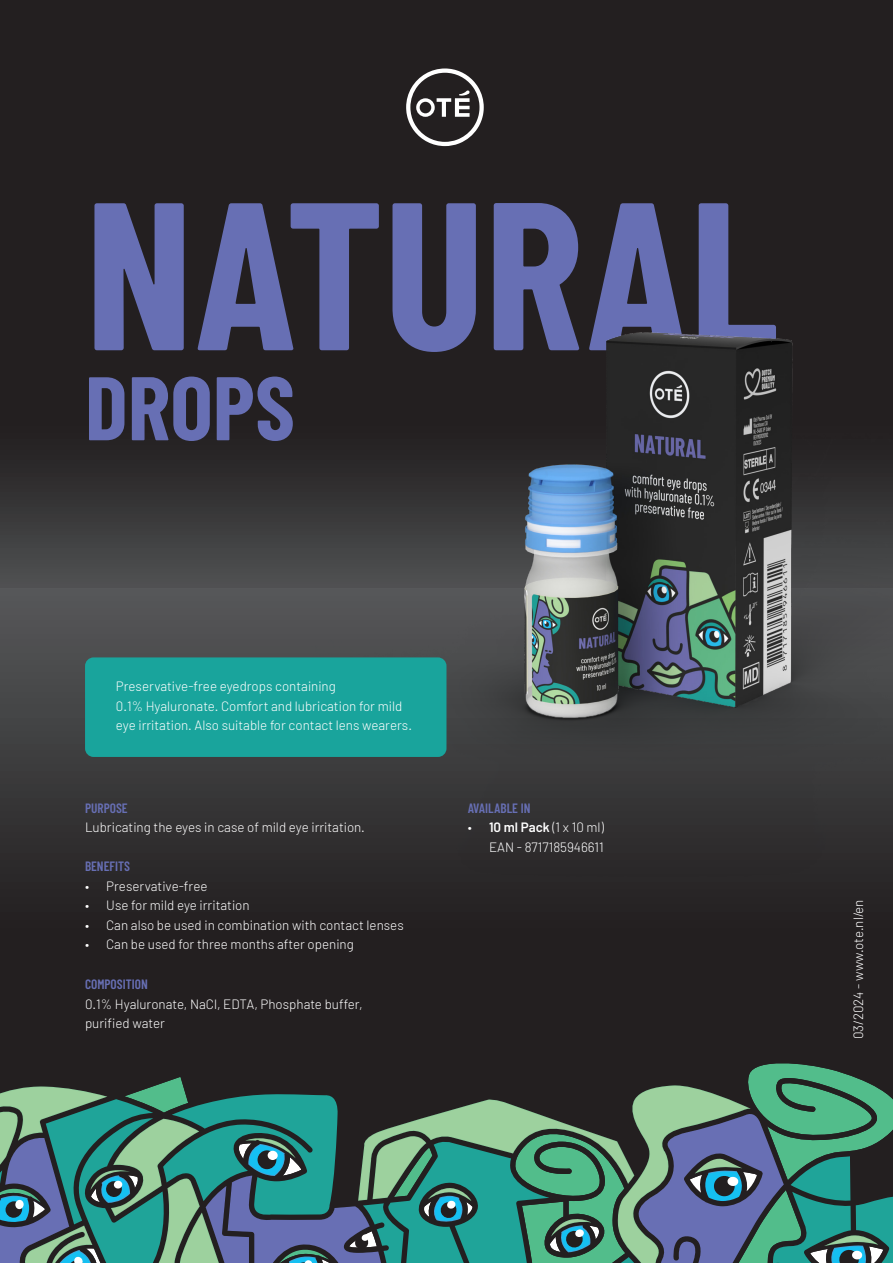
<style>
.page{position:relative;width:893px;height:1263px;background:#231f20}
.page>*{position:absolute;margin:0;border:0;box-sizing:border-box;transform-origin:0 0}
.t1{font:700 210px "Barlow Condensed";color:#676fb4}
.t2{font:700 90px "Barlow Condensed";color:#676fb4}
.t3{font:300 13.5px "Barlow";color:#fff}
.t4{font:600 13.5px "Barlow Condensed";color:#676fb4}
.s1{font-weight:600}
</style>
<div class="page">
<svg style="left:0;top:1063px;width:893px;height:200px"></svg>
<div style="left:6px;top:1201px;width:16px;height:17px;background:#231f20;border-radius:50%"></div>
<div style="left:15px;top:1200px;width:9px;height:9px;background:#fff;border-radius:50%"></div>
<img style="left:0;top:68px;width:893px;height:799px">
<div style="left:85px;top:657px;width:361px;height:100px;background:#19a49c;border-radius:9px"></div>
<p class="t1" style="left:85px;top:144px;width:695px">NATURAL</p>
<p class="t2" style="left:85px;top:352px;width:211px">DROPS</p>
<p class="t3" style="left:116px;top:678px;width:222px">Preservative-free eyedrops containing</p>
<p class="t3" style="left:116px;top:698px;width:288px">0.1% Hyaluronate. Comfort and lubrication for mild</p>
<p class="t3" style="left:116px;top:717px;width:298px">eye irritation. Also suitable for contact lens wearers.</p>
<p class="t4" style="left:85px;top:799px;width:44px">PURPOSE</p>
<p class="t3" style="left:85px;top:819px;width:281px">Lubricating the eyes in case of mild eye irritation.</p>
<p class="t4" style="left:85px;top:858px;width:46px">BENEFITS</p>
<p class="t3" style="left:85px;top:877px;width:124px">• Preservative-free</p>
<p class="t3" style="left:85px;top:897px;width:166px">• Use for mild eye irritation</p>
<p class="t3" style="left:85px;top:916px;width:320px">• Can also be used in combination with contact lenses</p>
<p class="t3" style="left:85px;top:936px;width:270px">• Can be used for three months after opening</p>
<p class="t4" style="left:85px;top:976px;width:64px">COMPOSITION</p>
<p class="t3" style="left:85px;top:995px;width:279px">0.1% Hyaluronate, NaCl, EDTA, Phosphate buffer,</p>
<p class="t3" style="left:85px;top:1015px;width:81px">purified water</p>
<p class="t4" style="left:468px;top:799px;width:64px">AVAILABLE IN</p>
<p class="t3" style="left:468px;top:819px;width:138px">• <span class="s1">10 ml Pack</span> (1 x 10 ml)</p>
<p class="t3" style="left:489px;top:838px;width:116px">EAN - 8717185946611</p>
<p class="t3" style="left:850px;top:1039px;width:141px;rotate:-90deg">03/2024 - www.ote.nl/en</p>
</div>
